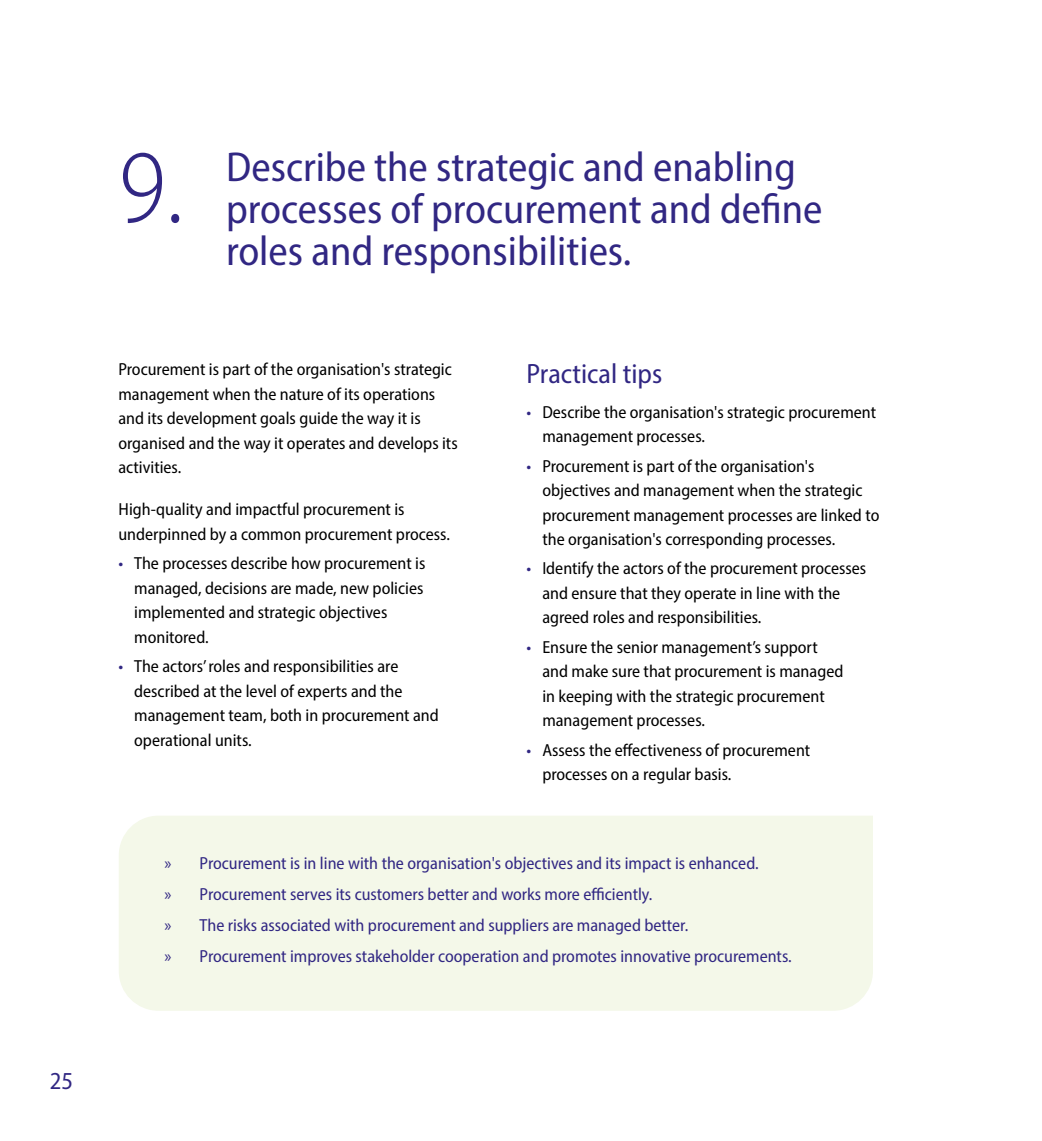
<style>
.page{position:relative;width:1042px;height:1141px;background:#fff}
.page>*{position:absolute;margin:0;border:0;box-sizing:border-box;transform-origin:0 0}
.h3_22lista{font:300 semi-condensed 105px "Myriad Pro";color:#312783}
.h3_22lista-2{font:semi-condensed 42px/42px "Myriad Pro";color:#312783}
.väliotsikko{font:semi-condensed 28px "Myriad Pro";color:#312783}
.t1{font:semi-condensed 24.5px "Myriad Pro";color:#312783}
.leipis{font:semi-condensed 17.5px/24.5px "Myriad Pro";color:#000}
.t2{font:semi-condensed 17.5px "Myriad Pro";color:#312783}
.s1{color:#312783}
</style>
<div class="page">
<div style="left:119px;top:816px;width:754px;height:195px;background:#f4f8e9"></div>
<h3 class="t1" style="left:50px;top:1065px;width:25px">25</h3>
<h3 class="h3_22lista" style="left:118px;top:124px;width:67px">9.</h3>
<h3 class="h3_22lista-2" style="left:226px;top:145px;width:598px">Describe the strategic and enabling processes of procurement and define roles and responsibilities.</h3>
<p class="leipis" style="left:118px;top:357px;width:341px">Procurement is part of the organisation's strategic management when the nature of its operations and its development goals guide the way it is organised and the way it operates and develops its activities.</p>
<p class="leipis" style="left:118px;top:497px;width:333px">High-quality and impactful procurement is underpinned by a common procurement process.</p>
<p class="leipis" style="left:134px;top:551px;width:293px;text-indent:-16px"><span class="s1">•</span> The processes describe how procurement is managed, decisions are made, new policies implemented and strategic objectives monitored.</p>
<p class="leipis" style="left:134px;top:654px;width:306px;text-indent:-16px"><span class="s1">•</span> The actors’ roles and responsibilities are described at the level of experts and the management team, both in procurement and operational units.</p>
<p class="väliotsikko" style="left:526px;top:357px;width:137px">Practical tips</p>
<p class="leipis" style="left:542px;top:399px;width:335px;text-indent:-16px"><span class="s1">•</span> Describe the organisation's strategic procurement management processes.</p>
<p class="leipis" style="left:542px;top:453px;width:338px;text-indent:-16px"><span class="s1">•</span> Procurement is part of the organisation's objectives and management when the strategic procurement management processes are linked to the organisation's corresponding processes.</p>
<p class="leipis" style="left:542px;top:556px;width:325px;text-indent:-16px"><span class="s1">•</span> Identify the actors of the procurement processes and ensure that they operate in line with the agreed roles and responsibilities.</p>
<p class="leipis" style="left:542px;top:635px;width:302px;text-indent:-16px"><span class="s1">•</span> Ensure the senior management’s support and make sure that procurement is managed in keeping with the strategic procurement management processes.</p>
<p class="leipis" style="left:542px;top:738px;width:269px;text-indent:-16px"><span class="s1">•</span> Assess the effectiveness of procurement processes on a regular basis.</p>
<p class="t2" style="left:165px;top:852px;width:595px">» Procurement is in line with the organisation's objectives and its impact is enhanced.</p>
<p class="t2" style="left:165px;top:883px;width:489px">» Procurement serves its customers better and works more efficiently.</p>
<p class="t2" style="left:165px;top:914px;width:525px">» The risks associated with procurement and suppliers are managed better.</p>
<p class="t2" style="left:165px;top:945px;width:628px">» Procurement improves stakeholder cooperation and promotes innovative procurements.</p>
</div>
